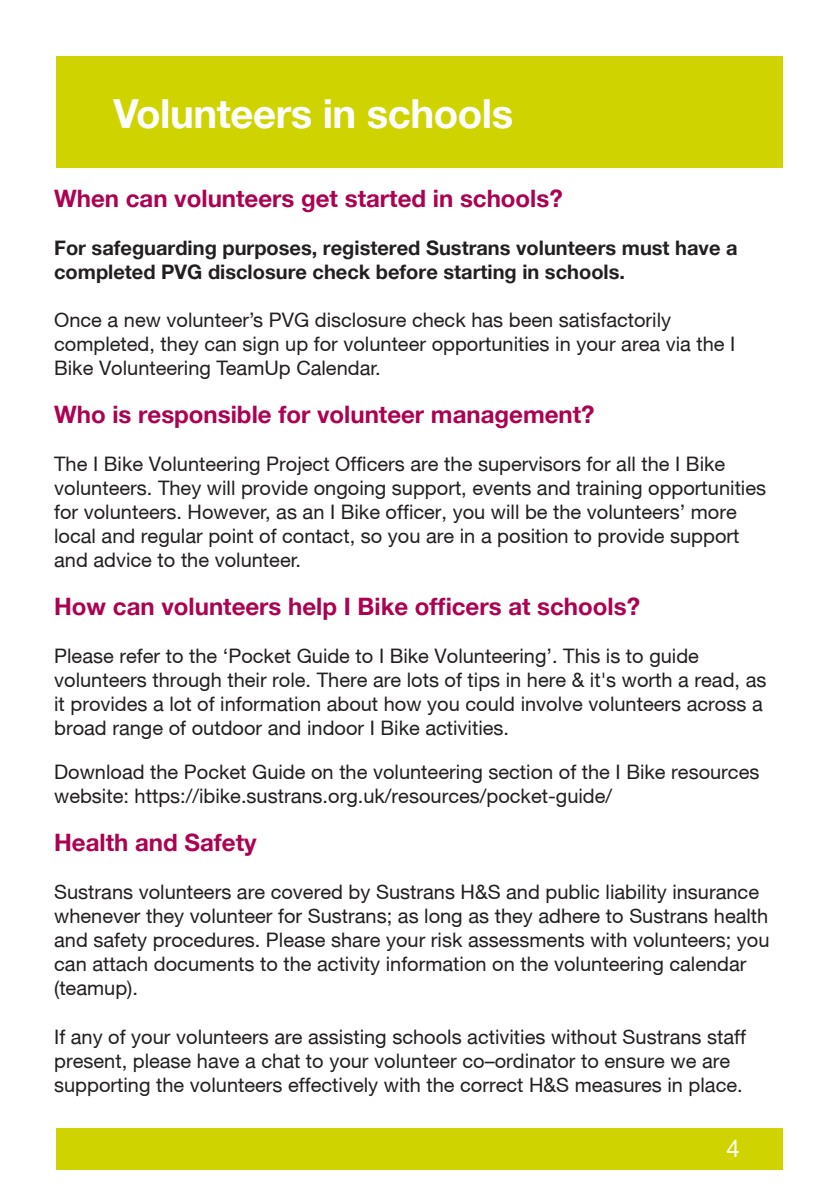
<style>
.page{position:relative;width:840px;height:1191px;background:#fff}
.page>*{position:absolute;margin:0;border:0;box-sizing:border-box;transform-origin:0 0}
.Cover_Header{font:700 40px "Helvetica Neue";letter-spacing:-.01em;color:#fff}
.Main_body{font:700 24px "Helvetica Neue";color:#ad0151}
.Cover_Header-2{font:24px "Helvetica Neue";color:#fff}
.Main_body-2{font:20px/24px "Helvetica Neue";color:#231f20}
.Main_body-3{font:700 20px/24px "Helvetica Neue";color:#231f20}
</style>
<div class="page">
<div style="left:57px;top:57px;width:725px;height:111px;background:#cfd400"></div>
<div style="left:57px;top:1128px;width:725px;height:41px;background:#cfd400"></div>
<p class="Cover_Header" style="left:113px;top:89px;width:401px">Volunteers in schools</p>
<p class="Main_body" style="left:54px;top:183px;width:510px">When can volunteers get started in schools?</p>
<p class="Main_body-3" style="left:54px;top:235px;width:684px">For safeguarding purposes, registered Sustrans volunteers must have a completed PVG disclosure check before starting in schools.</p>
<p class="Main_body-2" style="left:54px;top:307px;width:682px">Once a new volunteer’s PVG disclosure check has been satisfactorily completed, they can sign up for volunteer opportunities in your area via the I<br>Bike Volunteering TeamUp Calendar.</p>
<p class="Main_body" style="left:54px;top:399px;width:541px">Who is responsible for volunteer management?</p>
<p class="Main_body-2" style="left:54px;top:451px;width:713px">The I Bike Volunteering Project Officers are the supervisors for all the I Bike volunteers. They will provide ongoing support, events and training opportunities for volunteers. However, as an I Bike officer, you will be the volunteers’ more local and regular point of contact, so you are in a position to provide support and advice to the volunteer.</p>
<p class="Main_body" style="left:54px;top:591px;width:587px">How can volunteers help I Bike officers at schools?</p>
<p class="Main_body-2" style="left:54px;top:643px;width:713px">Please refer to the ‘Pocket Guide to I Bike Volunteering’. This is to guide volunteers through their role. There are lots of tips in here &amp; it's worth a read, as it provides a lot of information about how you could involve volunteers across a broad range of outdoor and indoor I Bike activities.</p>
<p class="Main_body-2" style="left:54px;top:760px;width:706px">Download the Pocket Guide on the volunteering section of the I Bike resources website: https://ibike.sustrans.org.uk/resources/pocket-guide/</p>
<p class="Main_body" style="left:54px;top:828px;width:204px">Health and Safety</p>
<p class="Main_body-2" style="left:54px;top:880px;width:716px">Sustrans volunteers are covered by Sustrans H&amp;S and public liability insurance whenever they volunteer for Sustrans; as long as they adhere to Sustrans health and safety procedures. Please share your risk assessments with volunteers; you can attach documents to the activity information on the volunteering calendar (teamup).</p>
<p class="Main_body-2" style="left:54px;top:1024px;width:693px">If any of your volunteers are assisting schools activities without Sustrans staff present, please have a chat to your volunteer co–ordinator to ensure we are supporting the volunteers effectively with the correct H&amp;S measures in place.</p>
<p class="Cover_Header-2" style="left:726px;top:1134px;width:15px">4</p>
</div>
